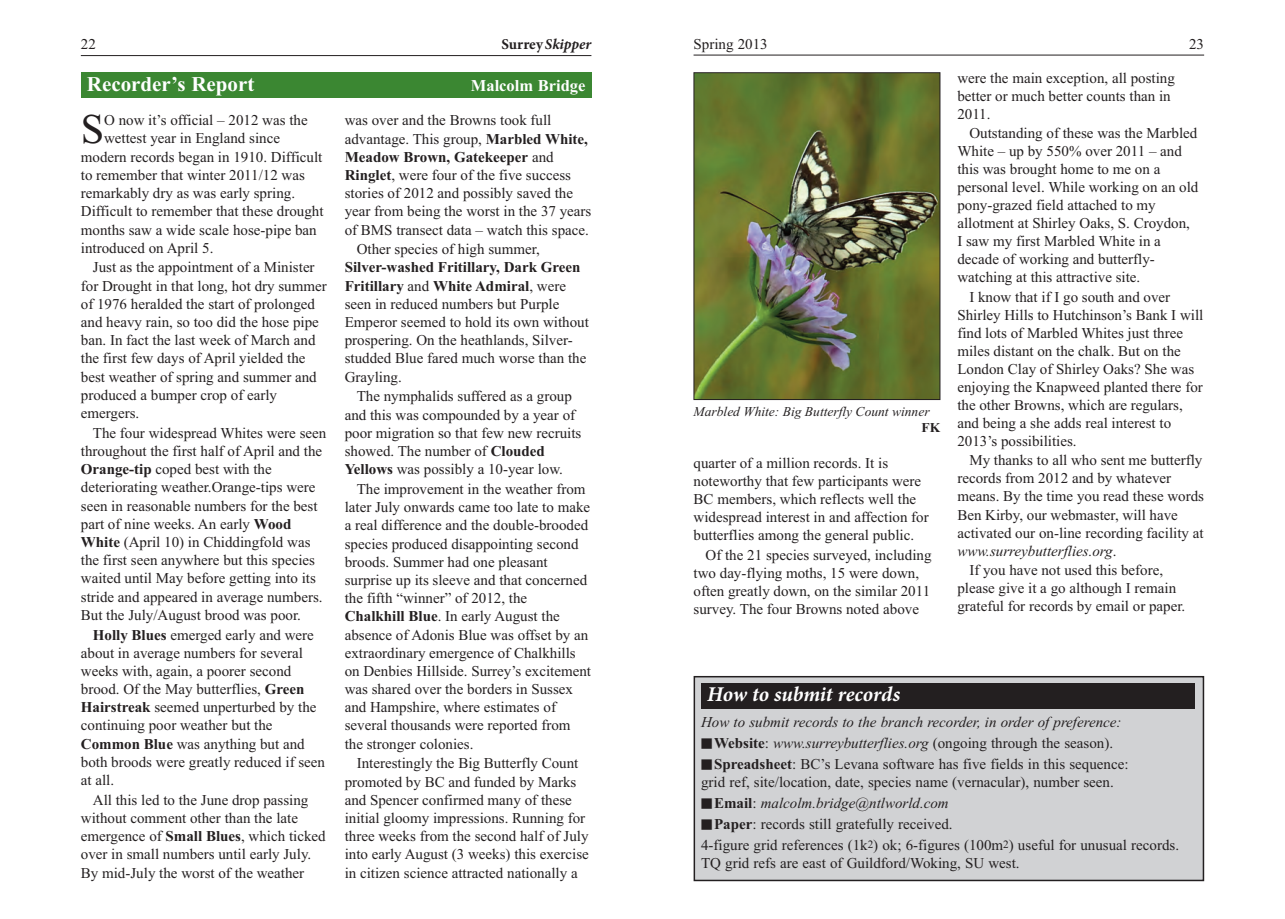
<style>
.page{position:relative;width:1285px;height:919px;background:#fff}
.page>*{position:absolute;margin:0;border:0;box-sizing:border-box;transform-origin:0 0}
.t1{font:42.15px "Times New Roman";color:#231f20}
.t2{font:italic 700 21px "Minion Pro";letter-spacing:-.005em;color:#fff}
.t3{font:700 21px "Times New Roman";color:#fff}
.t4{font:700 16.5px "Times New Roman";color:#fff}
.t5{font:15px/18.1px "Times New Roman";color:#231f20}
.t6{font:italic 15px "Times New Roman";color:#231f20}
.t7{font:italic 700 15px "Minion Pro";letter-spacing:-.005em;color:#231f20}
.t8{font:italic 13.5px "Times New Roman";color:#231f20}
.t9{font:700 13.5px "Times New Roman";color:#231f20}
.s1{font-style:normal}
.s2{font-style:italic}
.s3{font-weight:700}
.s4{font-weight:700;font-style:normal}
.s5{font-size:11.25px}
</style>
<div class="page">
<hr style="left:693px;top:55px;width:510px;height:1px;background:#231f20">
<hr style="left:81px;top:55px;width:510px;height:1px;background:#231f20">
<img style="left:695px;top:74px;width:243px;height:324px">
<div style="left:693px;top:72px;width:247px;height:328px;border:1px solid #231f20"></div>
<div style="left:694px;top:676px;width:509px;height:204px;background:#d1d2d4"></div>
<div style="left:693px;top:676px;width:510px;height:205px;border:2px solid #231f20"></div>
<div style="left:701px;top:683px;width:493px;height:26px;background:#231f20"></div>
<div style="left:81px;top:72px;width:510px;height:26px;background:#3b8732"></div>
<p class="t5" style="left:81px;top:35px;width:16px">22</p>
<p class="t7" style="left:501px;top:39px;width:91px"><span class="s1">Surrey</span> Skipper</p>
<p class="t5" style="left:693px;top:34px;width:76px">Spring 2013</p>
<p class="t5" style="left:1188px;top:34px;width:16px">23</p>
<h2 class="t3" style="left:87px;top:71px;width:169px">Recorder’s Report</h2>
<p class="t4" style="left:471px;top:76px;width:116px">Malcolm Bridge</p>
<p class="t5" style="left:957px;top:69px;width:219px">were the main exception, all posting better or much better counts than in<br>2011.</p>
<p class="t5" style="left:957px;top:124px;width:242px;text-indent:12px">Outstanding of these was the Marbled White – up by 550% over 2011 – and this was brought home to me on a personal level. While working on an old pony-grazed field attached to my allotment at Shirley Oaks, S. Croydon, I saw my first Marbled White in a decade of working and butterfly&shy;watching at this attractive site.</p>
<p class="t5" style="left:957px;top:288px;width:247px;text-indent:12px">I know that if I go south and over Shirley Hills to Hutchinson’s Bank I will find lots of Marbled Whites just three miles distant on the chalk. But on the London Clay of Shirley Oaks? She was enjoying the Knapweed planted there for the other Browns, which are regulars, and being a she adds real interest to 2013’s possibilities.</p>
<p class="t5" style="left:957px;top:451px;width:248px;text-indent:12px">My thanks to all who sent me butterfly records from 2012 and by whatever means. By the time you read these words Ben Kirby, our webmaster, will have activated our on-line recording facility at <span class="s2">www.surreybutterflies.org</span>.</p>
<p class="t5" style="left:957px;top:561px;width:229px;text-indent:12px">If you have not used this before, please give it a go although I remain grateful for records by email or paper.</p>
<h1 class="t1" style="left:81px;top:104px;width:25px">S</h1>
<p class="t5" style="left:104px;top:111px;width:205px">O now it’s official – 2012 was the</p>
<p class="t5" style="left:344px;top:111px;width:248px">was over and the Browns took full advantage. This group, <span class="s3">Marbled White, Meadow Brown, Gatekeeper</span> and <span class="s3">Ringlet</span>, were four of the five success stories of 2012 and possibly saved the year from being the worst in the 37 years of BMS transect data – watch this space.</p>
<p class="t5" style="left:356px;top:240px;width:185px">Other species of high summer,</p>
<p class="t5" style="left:344px;top:258px;width:246px"><span class="s3">Silver-washed Fritillary, Dark Green Fritillary</span> and <span class="s3">White Admiral</span>, were seen in reduced numbers but Purple Emperor seemed to hold its own without prospering. On the heathlands, Silver&shy;studded Blue fared much worse than the Grayling.</p>
<p class="t5" style="left:344px;top:387px;width:238px;text-indent:12px">The nymphalids suffered as a group and this was compounded by a year of poor migration so that few new recruits showed. The number of <span class="s3">Clouded Yellows</span> was possibly a 10-year low.</p>
<p class="t5" style="left:344px;top:479px;width:248px;text-indent:12px">The improvement in the weather from later July onwards came too late to make a real difference and the double-brooded species produced disappointing second broods. Summer had one pleasant surprise up its sleeve and that concerned the fifth “winner” of 2012, the <span class="s3">Chalkhill Blue</span>. In early August the absence of Adonis Blue was offset by an extraordinary emergence of Chalkhills on Denbies Hillside. Surrey’s excitement was shared over the borders in Sussex and Hampshire, where estimates of several thousands were reported from the stronger colonies.</p>
<p class="t5" style="left:344px;top:754px;width:246px;text-indent:12px">Interestingly the Big Butterfly Count promoted by BC and funded by Marks and Spencer confirmed many of these initial gloomy impressions. Running for three weeks from the second half of July into early August (3 weeks) this exercise in citizen science attracted nationally a</p>
<p class="t5" style="left:104px;top:129px;width:177px">wettest year in England since</p>
<p class="t5" style="left:81px;top:147px;width:243px">modern records began in 1910. Difficult</p>
<p class="t5" style="left:81px;top:166px;width:225px">to remember that winter 2011/12 was</p>
<p class="t5" style="left:81px;top:184px;width:216px">remarkably dry as was early spring.</p>
<p class="t5" style="left:81px;top:202px;width:244px">Difficult to remember that these drought</p>
<p class="t5" style="left:81px;top:220px;width:237px">months saw a wide scale hose-pipe ban</p>
<p class="t5" style="left:81px;top:238px;width:134px">introduced on April 5.</p>
<p class="t5" style="left:81px;top:258px;width:247px;text-indent:12px">Just as the appointment of a Minister for Drought in that long, hot dry summer of 1976 heralded the start of prolonged and heavy rain, so too did the hose pipe ban. In fact the last week of March and the first few days of April yielded the best weather of spring and summer and produced a bumper crop of early emergers.</p>
<p class="t5" style="left:81px;top:423px;width:247px;text-indent:12px">The four widespread Whites were seen throughout the first half of April and the <span class="s3">Orange-tip</span> coped best with the deteriorating weather.Orange-tips were seen in reasonable numbers for the best part of nine weeks. An early <span class="s3">Wood White</span> (April 10) in Chiddingfold was the first seen anywhere but this species waited until May before getting into its stride and appeared in average numbers.<br>But the July/August brood was poor.</p>
<p class="t5" style="left:81px;top:625px;width:246px;text-indent:12px"><span class="s3">Holly Blues</span> emerged early and were about in average numbers for several weeks with, again, a poorer second brood. Of the May butterflies, <span class="s3">Green<br>Hairstreak</span> seemed unperturbed by the continuing poor weather but the<br><span class="s3">Common Blue</span> was anything but and both broods were greatly reduced if seen at all.</p>
<p class="t5" style="left:81px;top:790px;width:246px;text-indent:12px">All this led to the June drop passing without comment other than the late emergence of <span class="s3">Small Blues</span>, which ticked over in small numbers until early July.<br>By mid-July the worst of the weather</p>
<p class="t8" style="left:693px;top:403px;width:237px">Marbled White: Big Butterfly Count winner</p>
<p class="t9" style="left:921px;top:419px;width:20px">FK</p>
<p class="t5" style="left:693px;top:454px;width:237px">quarter of a million records. It is noteworthy that few participants were BC members, which reflects well the widespread interest in and affection for butterflies among the general public.</p>
<p class="t5" style="left:693px;top:545px;width:239px;text-indent:12px">Of the 21 species surveyed, including two day-flying moths, 15 were down, often greatly down, on the similar 2011 survey. The four Browns noted above</p>
<h2 class="t2" style="left:707px;top:686px;width:194px">How to submit records</h2>
<p class="t6" style="left:701px;top:713px;width:422px">How to submit records to the branch recorder, in order of preference:</p>
<p class="t5" style="left:701px;top:733px;width:413px">■<span class="s3">Website</span>: <span class="s2">ww w.surreybutterflies.org</span> (ongoing through the season).</p>
<p class="t5" style="left:701px;top:754px;width:429px">■<span class="s3">Spreadsheet</span>: BC’s Levana software has five fields in this sequence: grid ref, site/location, date, species name (vernacular), number seen.</p>
<p class="t6" style="left:701px;top:794px;width:249px">■<span class="s4">Email</span><span class="s1">:</span> malcolm.bridge@ntlworld.com</p>
<p class="t5" style="left:701px;top:813px;width:479px;line-height:21px">■<span class="s3">Paper</span>: records still gratefully received.<br>4-figure grid references (1k<sup>2</sup>) ok; 6-figures (100m<span class="s5">2</span>) useful for unusual records.</p>
<p class="t5" style="left:701px;top:853px;width:320px">TQ grid refs are east of Guildford/Woking, SU west.</p>
</div>
